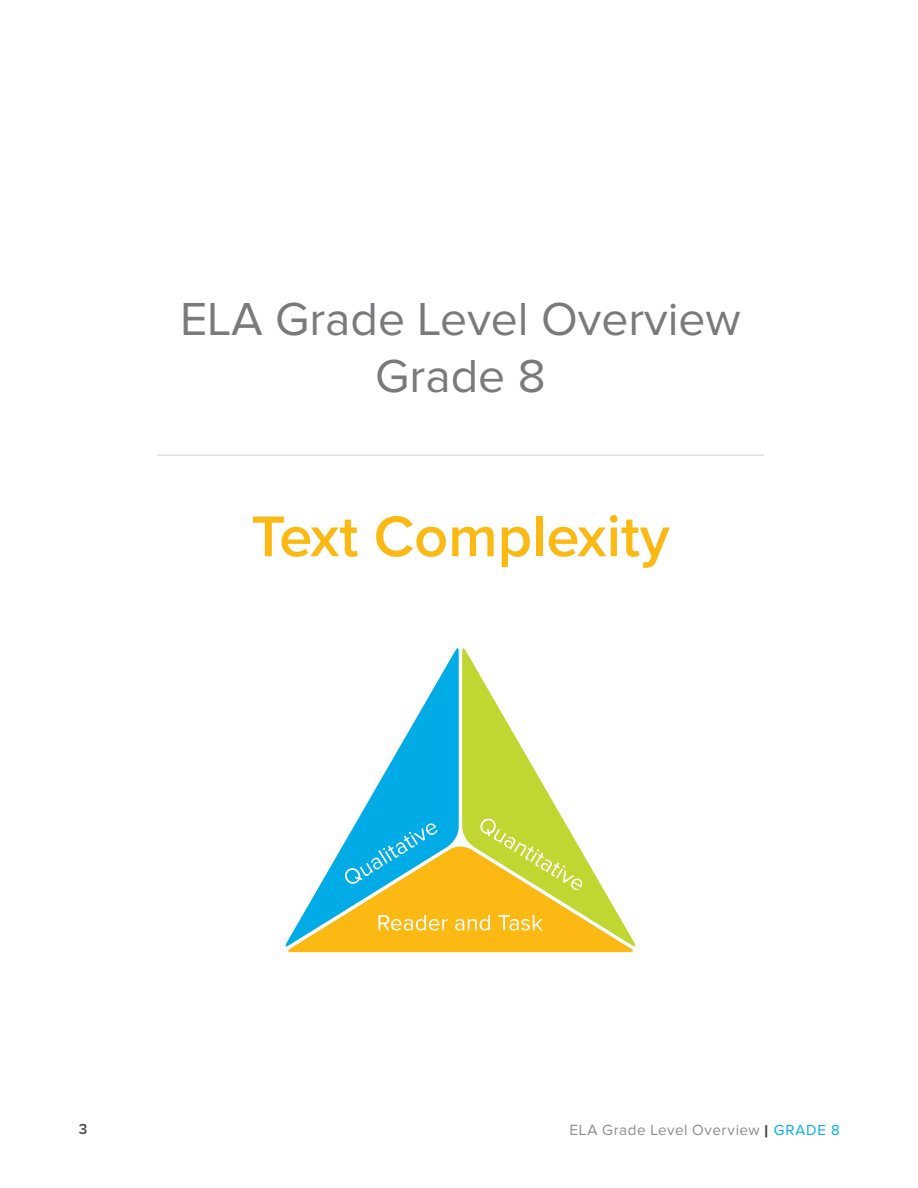
<style>
.page{position:relative;width:918px;height:1188px;background:#fff}
.page>*{position:absolute;margin:0;border:0;box-sizing:border-box;transform-origin:0 0}
.t1{font:600 59.4px "Proxima Nova";color:#fdb913}
.t2{font:48px/57px "Proxima Nova";color:#797a7d;text-align:center}
.t3{font:15.3px "Proxima Nova";letter-spacing:.03em;color:#8b8e90}
.t4{font:600 15px "Proxima Nova";color:#47494e}
.s1{font-weight:900;font-size:17.4px;color:#47494e}
.s2{font-size:15px;color:#00aeef}
</style>
<div class="page">
<hr style="left:157px;top:454px;width:607px;height:2px;background:#dcddde">
<svg style="left:359px;top:648px;width:98px;height:169px"></svg>
<svg style="left:457px;top:648px;width:105px;height:169px"></svg>
<svg style="left:285px;top:817px;width:351px;height:136px"></svg>
<h2 class="t2" style="left:180px;top:291px;width:562px">ELA Grade Level Overview<br>Grade 8</h2>
<h1 class="t1" style="left:251px;top:492px;width:420px">Text Complexity</h1>
<p class="t4" style="left:79px;top:1118px;width:10px">3</p>
<p class="t3" style="left:570px;top:1122px;width:272px">ELA Grade Level Overview <span class="s1">|</span> <span class="s2">GRADE 8</span></p>
</div>
